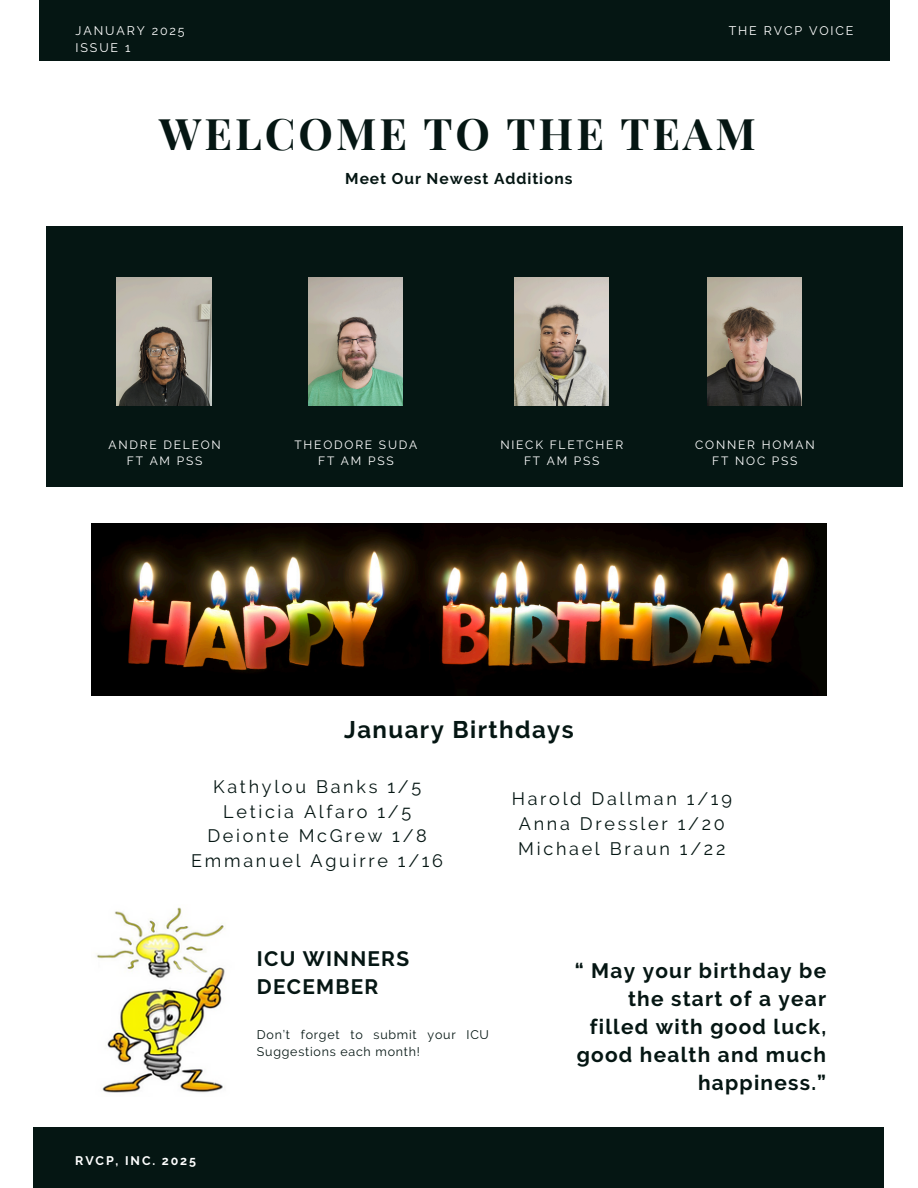
<style>
.page{position:relative;width:918px;height:1188px;background:#fff}
.page>*{position:absolute;margin:0;border:0;box-sizing:border-box;transform-origin:0 0}
.t1{font:700 43.65px "Playfair Display";letter-spacing:.07em;color:#051613}
.t2{font:700 24px "Raleway";letter-spacing:.06em;color:#051613}
.t3{font:700 20.85px/28.2px "Raleway";letter-spacing:.06em;color:#051613;text-align:right}
.t4{font:18px/24.8px "Raleway";letter-spacing:.15em;color:#051613;text-align:center}
.t5{font:700 15.6px "Raleway";letter-spacing:.06em;color:#051613}
.t6{font:12.45px/16.6px "Raleway";letter-spacing:.06em;color:#051613}
.t7{font:12.45px "Raleway";letter-spacing:.15em;color:#fff}
.t8{font:700 12.45px "Raleway";letter-spacing:.15em;color:#fff}
.t9{font:12px "Raleway";letter-spacing:.15em;color:#fff}
</style>
<div class="page">
<div style="left:39px;top:0;width:851px;height:60px;background:#051613"></div>
<div style="left:46px;top:226px;width:857px;height:260px;background:#051613"></div>
<div style="left:33px;top:1128px;width:851px;height:60px;background:#051613"></div>
<img style="left:92px;top:523px;width:734px;height:172px">
<img style="left:96px;top:907px;width:129px;height:186px">
<img style="left:117px;top:278px;width:94px;height:127px">
<img style="left:707px;top:278px;width:95px;height:127px">
<img style="left:308px;top:278px;width:95px;height:127px">
<img style="left:514px;top:278px;width:95px;height:127px">
<p class="t7" style="left:76px;top:23px;width:111px">JANUARY 2025</p>
<p class="t7" style="left:76px;top:40px;width:56px">ISSUE 1</p>
<p class="t7" style="left:729px;top:23px;width:126px">THE RVCP VOICE</p>
<p class="t1" style="left:159px;top:103px;width:598px">WELCOME TO THE TEAM</p>
<p class="t5" style="left:345px;top:169px;width:229px">Meet Our Newest Additions</p>
<p class="t9" style="left:108px;top:437px;width:114px">ANDRE DELEON</p>
<p class="t9" style="left:127px;top:453px;width:77px">FT AM PSS</p>
<p class="t9" style="left:294px;top:437px;width:124px">THEODORE SUDA</p>
<p class="t9" style="left:318px;top:453px;width:77px">FT AM PSS</p>
<p class="t9" style="left:500px;top:437px;width:124px">NIECK FLETCHER</p>
<p class="t9" style="left:524px;top:453px;width:77px">FT AM PSS</p>
<p class="t9" style="left:695px;top:437px;width:121px">CONNER HOMAN</p>
<h2 class="t9" style="left:712px;top:453px;width:87px">FT NOC PSS</h2>
<p class="t2" style="left:344px;top:716px;width:231px">January Birthdays</p>
<p class="t4" style="left:191px;top:774px;width:253px">Kathylou Banks 1/5<br>Leticia Alfaro 1/5<br>Deionte McGrew 1/8<br>Emmanuel Aguirre 1/16</p>
<p class="t4" style="left:512px;top:786px;width:222px">Harold Dallman 1/19<br>Anna Dressler 1/20<br>Michael Braun 1/22</p>
<h6 class="t8" style="left:75px;top:1154px;width:122px">RVCP, INC. 2025</h6>
<p class="t3" style="left:257px;top:945px;width:154px;text-align:left">ICU WINNERS<br>DECEMBER</p>
<p class="t6" style="left:257px;top:1026px;width:234px">Don’t forget to submit your ICU<br>Suggestions each month!</p>
<h1 class="t3" style="left:575px;top:956px;width:253px">“ May your birthday be the start of a year filled with good luck, good health and much happiness.”</h1>
</div>
